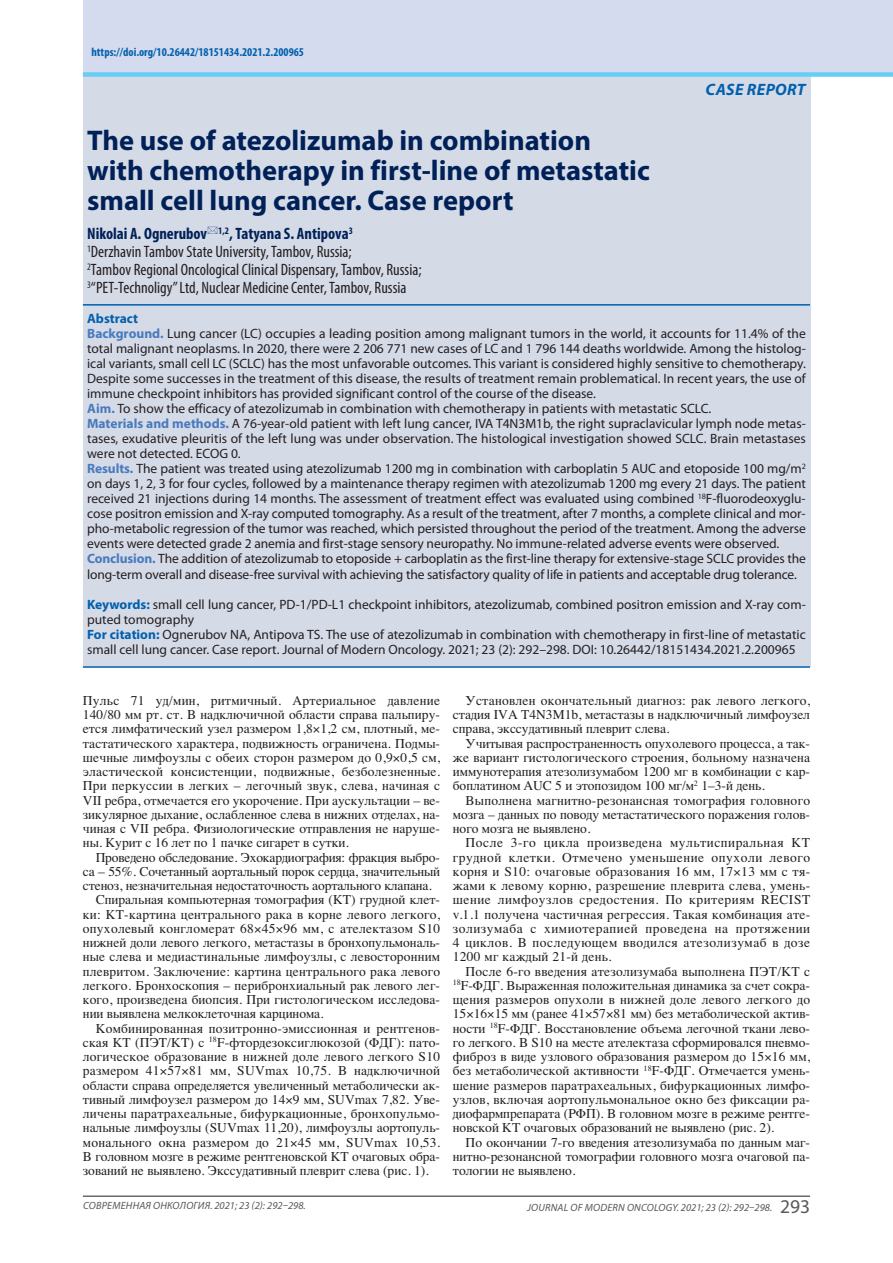
<style>
.page{position:relative;width:893px;height:1263px;background:#fff}
.page>*{position:absolute;margin:0;border:0;box-sizing:border-box;transform-origin:0 0}
.t1{font:700 28.5px/30px "Myriad Pro";color:#002158}
.t2{font:condensed 16.5px/18px "Myriad Pro";color:#231f20}
.t3{font:italic 700 16.5px "Myriad Pro";letter-spacing:.02em;color:#0160ae}
.t4{font:13.5px/14.2px "Times";color:#231f20;text-align:justify}
.t5{font:13.5px/15px "Myriad Pro";color:#231f20}
.t6{font:13.5px "Times";letter-spacing:.02em;color:#231f20}
.t7{font:700 condensed 12px "Myriad Pro";color:#0160ae}
.t8{font:italic 10.5px "Myriad Pro";letter-spacing:.02em;color:#57585a}
.s1{font-weight:700;color:#002158}
.s2{font-weight:700;color:#0160ae}
.s3{font-weight:700;color:#487abe}
.s4{font-style:normal;font-size:19.5px}
</style>
<div class="page">
<div style="left:83px;top:74px;width:727px;height:593px;background:#d5dae7"></div>
<div style="left:83px;top:0;width:810px;height:74px;background:#d4dbee"></div>
<div style="left:83px;top:72px;width:810px;height:5px;background:#67cef5"></div>
<hr style="left:83px;top:1196px;width:727px;height:1px;background:#231f20">
<hr style="left:83px;top:304px;width:727px;height:2px;background:#0160ae">
<hr style="left:83px;top:666px;width:727px;height:2px;background:#0160ae">
<p class="t7" style="left:91px;top:47px;width:214px">https://doi.org/10.26442/18151434.2021.2.200965</p>
<p class="t3" style="left:706px;top:80px;width:101px">CASE REPORT</p>
<h1 class="t1" style="left:87px;top:128px;width:564px">The use of atezolizumab in combination with chemotherapy in first-line of metastatic small cell lung cancer. Case report</h1>
<p class="t2" style="left:87px;top:226px;width:336px"><span class="s1">Nikolai A. Ognerubov</span> <sup>1,2</sup><span class="s1">, Tatyana S. Antipova</span><sup>3<br></sup><sup>1</sup>Derzhavin Tambov State University, Tambov, Russia;<br><sup>2</sup>Tambov Regional Oncological Clinical Dispensary, Tambov, Russia; <sup>3</sup>“PET-Technoligy” Ltd, Nuclear Medicine Center, Tambov, Russia</p>
<p class="t5" style="left:87px;top:313px;width:720px"><span class="s2">Abstract<br></span><span class="s3">Background.</span> Lung cancer (LC) occupies a leading position among malignant tumors in the world, it accounts for 11.4% of the total malignant neoplasms. In 2020, there were 2 206 771 new cases of LC and 1 796 144 deaths worldwide. Among the histolog&shy;ical variants, small cell LC (SCLC) has the most unfavorable outcomes. This variant is considered highly sensitive to chemotherapy.<br>Despite some successes in the treatment of this disease, the results of treatment remain problematical. In recent years, the use of immune checkpoint inhibitors has provided significant control of the course of the disease.<br><span class="s3">Aim.</span> To show the efficacy of atezolizumab in combination with chemotherapy in patients with metastatic SCLC.<br><span class="s3">Materials and methods.</span> A 76-year-old patient with left lung cancer, IVA T4N3M1b, the right supraclavicular lymph node metas&shy;tases, exudative pleuritis of the left lung was under observation. The histological investigation showed SCLC. Brain metastases were not detected. ECOG 0.<br><span class="s3">Results.</span> The patient was treated using atezolizumab 1200 mg in combination with carboplatin 5 AUC and etoposide 100 mg/m<sup>2 </sup>on days 1, 2, 3 for four cycles, followed by a maintenance therapy regimen with atezolizumab 1200 mg every 21 days. The patient received 21 injections during 14 months. The assessment of treatment effect was evaluated using combined <sup>18</sup>F-fluorodeoxyglu&shy;cose positron emission and X-ray computed tomography. As a result of the treatment, after 7 months, a complete clinical and mor&shy;pho-metabolic regression of the tumor was reached, which persisted throughout the period of the treatment. Among the adverse events were detected grade 2 anemia and first-stage sensory neuropathy. No immune-related adverse events were observed.<br><span class="s3">Conclusion.</span> The addition of atezolizumab to etoposide + carboplatin as the first-line therapy for extensive-stage SCLC provides the long-term overall and disease-free survival with achieving the satisfactory quality of life in patients and acceptable drug tolerance.</p>
<p class="t5" style="left:87px;top:598px;width:720px"><span class="s2">Keywords:</span> small cell lung cancer, PD-1/PD-L1 checkpoint inhibitors, atezolizumab, combined positron emission and X-ray com&shy;puted tomography<br><span class="s2">For citation:</span> Ognerubov NA, Antipova TS. The use of atezolizumab in combination with chemotherapy in first-line of metastatic small cell lung cancer. Case report. Journal of Modern Oncology. 2021; 23 (2): 292–298. DOI: 10.26442/18151434.2021.2.200965</p>
<p class="t4" style="left:83px;top:694px;width:359px">Пульс 71 уд/мин, ритмичный. Артериальное давление 140/80 мм рт. ст. В надключичной области справа пальпиру&shy;ется лимфатический узел размером 1,8 1,2 см, плотный, ме&shy;тастатического характера, подвижность ограничена. Подмы&shy;шечные лимфоузлы с обеих сторон размером до 0,9 0,5 см, эластической консистенции, подвижные, безболезненные.<br>При перкуссии в легких – легочный звук, слева, начиная с VII ребра, отмечается его укорочение. При аускультации – ве&shy;зикулярное дыхание, ослабленное слева в нижних отделах, на&shy;чиная с VII ребра. Физиологические отправления не наруше&shy;ны. Курит с 16 лет по 1 пачке сигарет в сутки.</p>
<p class="t4" style="left:96px;top:851px;width:346px">Проведено обследование. Эхокардиография: фракция выбро-</p>
<p class="t4" style="left:83px;top:865px;width:359px">са – 55%. Сочетанный аортальный порок сердца, значительный</p>
<p class="t4" style="left:83px;top:880px;width:350px">стеноз, незначительная недостаточность аортального клапана.</p>
<p class="t4" style="left:96px;top:894px;width:346px">Спиральная компьютерная томография (КТ) грудной клет-</p>
<p class="t6" style="left:83px;top:909px;width:359px">ки: КТ-картина центрального рака в корне левого легкого,</p>
<p class="t6" style="left:83px;top:923px;width:359px">опухолевый конгломерат 68 45 96 мм, с ателектазом S10</p>
<p class="t4" style="left:83px;top:937px;width:359px">нижней доли левого легкого, метастазы в бронхопульмональ-</p>
<p class="t4" style="left:83px;top:951px;width:359px">ные слева и медиастинальные лимфоузлы, с левосторонним</p>
<p class="t6" style="left:83px;top:966px;width:359px">плевритом. Заключение: картина центрального рака левого</p>
<p class="t4" style="left:83px;top:979px;width:359px">легкого. Бронхоскопия – перибронхиальный рак левого лег-</p>
<p class="t4" style="left:83px;top:994px;width:359px">кого, произведена биопсия. При гистологическом исследова-</p>
<p class="t4" style="left:83px;top:1008px;width:242px">нии выявлена мелкоклеточная карцинома.</p>
<p class="t6" style="left:96px;top:1023px;width:346px">Комбинированная позитронно-эмиссионная и рентгенов-</p>
<p class="t4" style="left:83px;top:1036px;width:359px">ская КТ (ПЭТ/КТ) с <sup>18</sup>F-фтордезоксиглюкозой (ФДГ): пато-</p>
<p class="t6" style="left:83px;top:1052px;width:359px">логическое образование в нижней доле левого легкого S10</p>
<p class="t6" style="left:83px;top:1066px;width:359px">размером 41 57 81 мм, SUVmax 10,75. В надключичной</p>
<p class="t4" style="left:83px;top:1079px;width:359px">области справа определяется увеличенный метаболически ак-</p>
<p class="t4" style="left:83px;top:1093px;width:359px">тивный лимфоузел размером до 14 9 мм, SUVmax 7,82. Уве-</p>
<p class="t6" style="left:83px;top:1109px;width:359px">личены паратрахеальные, бифуркационные, бронхопульмо-</p>
<p class="t4" style="left:83px;top:1122px;width:359px">нальные лимфоузлы (SUVmax 11,20), лимфоузлы аортопуль-</p>
<p class="t6" style="left:83px;top:1137px;width:359px">монального окна размером до 21 45 мм, SUVmax 10,53.</p>
<p class="t4" style="left:83px;top:1150px;width:359px">В головном мозге в режиме рентгеновской КТ очаговых обра-</p>
<p class="t4" style="left:83px;top:1165px;width:347px">зований не выявлено. Экссудативный плеврит слева (рис. 1).</p>
<p class="t4" style="left:453px;top:694px;width:359px;text-indent:13px">Установлен окончательный диагноз: рак левого легкого, стадия IVА T4N3M1b, метастазы в надключичный лимфоузел справа, экссудативный плеврит слева.</p>
<p class="t4" style="left:453px;top:737px;width:359px;text-indent:13px">Учитывая распространенность опухолевого процесса, а так&shy;же вариант гистологического строения, больному назначена иммунотерапия атезолизумабом 1200 мг в комбинации с кар&shy;боплатином AUC 5 и этопозидом 100 мг/м<sup>2</sup> 1–3-й день.</p>
<p class="t4" style="left:453px;top:794px;width:359px;text-indent:13px">Выполнена магнитно-резонансная томография головного мозга – данных по поводу метастатического поражения голов&shy;ного мозга не выявлено.</p>
<p class="t4" style="left:453px;top:837px;width:359px;text-indent:13px">После 3-го цикла произведена мультиспиральная КТ грудной клетки. Отмечено уменьшение опухоли левого корня и S10: очаговые образования 16 мм, 17 13 мм с тя&shy;жами к левому корню, разрешение плеврита слева, умень&shy;шение лимфоузлов средостения. По критериям RЕCIST v.1.1 получена частичная регрессия. Такая комбинация ате&shy;золизумаба с химиотерапией проведена на протяжении 4 циклов. В последующем вводился атезолизумаб в дозе 1200 мг каждый 21-й день.</p>
<p class="t4" style="left:453px;top:965px;width:359px;text-indent:13px">После 6-го введения атезолизумаба выполнена ПЭТ/КТ с <sup>18</sup>F-ФДГ. Выраженная положительная динамика за счет сокра&shy;щения размеров опухоли в нижней доле левого легкого до 15 16 15 мм (ранее 41 57 81 мм) без метаболической актив&shy;ности <sup>18</sup>F-ФДГ. Восстановление объема легочной ткани лево&shy;го легкого. В S10 на месте ателектаза сформировался пневмо&shy;фиброз в виде узлового образования размером до 15 16 мм, без метаболической активности <sup>18</sup>F-ФДГ. Отмечается умень&shy;шение размеров паратрахеальных, бифуркационных лимфо&shy;узлов, включая аортопульмональное окно без фиксации ра&shy;диофармпрепарата (РФП). В головном мозге в режиме рентге&shy;новской КТ очаговых образований не выявлено (рис. 2).</p>
<p class="t4" style="left:453px;top:1136px;width:359px;text-indent:13px">По окончании 7-го введения атезолизумаба по данным маг&shy;нитно-резонансной томографии головного мозга очаговой па&shy;тологии не выявлено.</p>
<p class="t8" style="left:83px;top:1199px;width:224px">СОВРЕМЕННАЯ ОНКОЛОГИЯ. 2021; 23 (2): 292–298.</p>
<p class="t8" style="left:527px;top:1202px;width:284px">JOURNAL OF MODERN ONCOLOGY. 2021; 23 (2): 292–298. <span class="s4">293</span></p>
</div>
